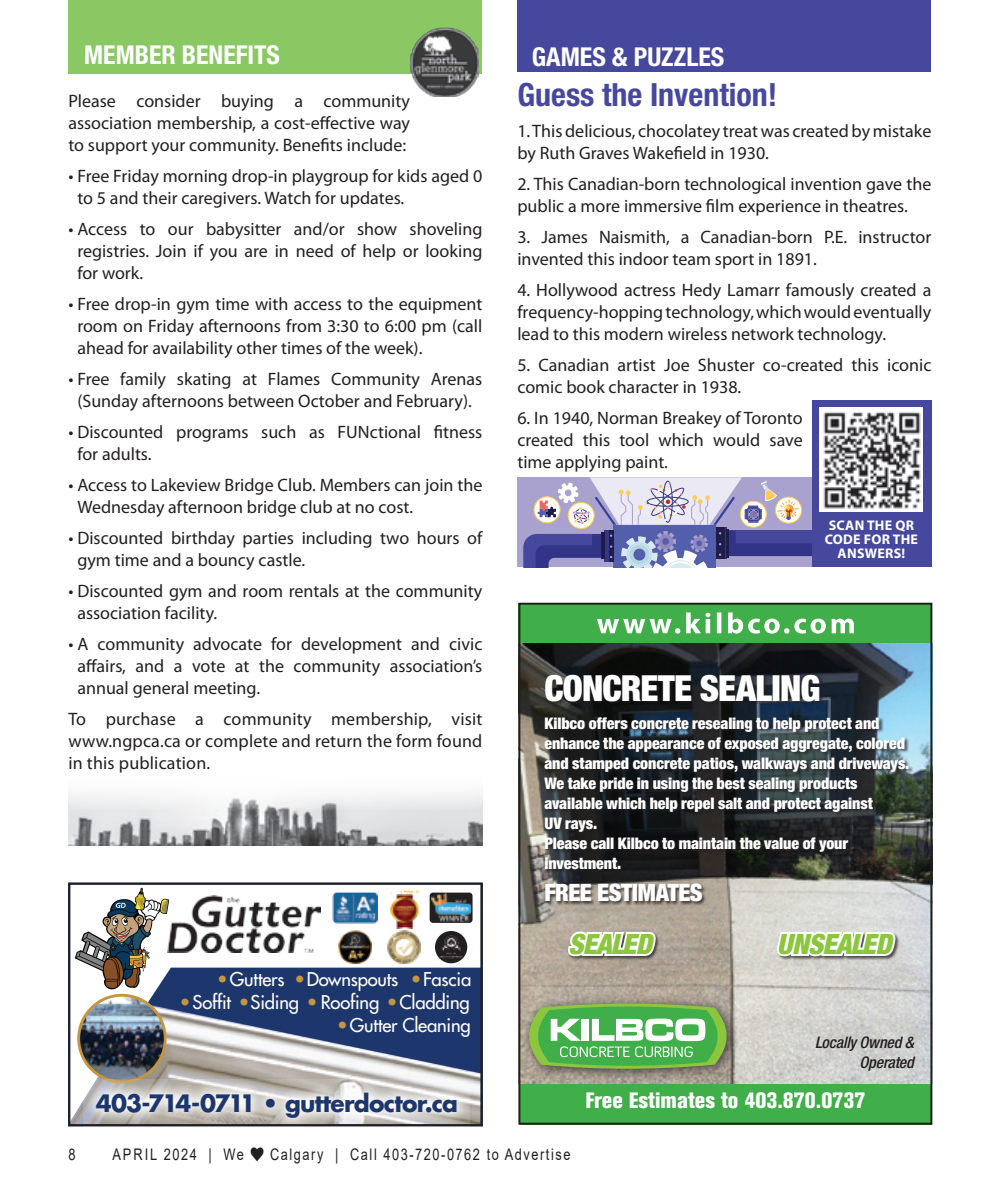
<style>
.page{position:relative;width:990px;height:1188px;background:#fff}
.page>*{position:absolute;margin:0;border:0;box-sizing:border-box;transform-origin:0 0}
.t1{font:900 condensed 36px "Helvetica Neue LT Std";letter-spacing:-.025em;color:#fff}
.In_Around_title{font:700 condensed 32px "Helvetica Neue LT Std";color:#46489d}
.t2{font:italic 900 condensed 28px "Helvetica Neue LT Std";letter-spacing:-.025em;color:#8bc63e}
.t3{font:700 condensed 26px "Helvetica Neue LT Std";color:#fff}
.t4{font:900 condensed 24px "Helvetica Neue LT Std";letter-spacing:-.02em;color:#fff}
.t5{font:700 23.4px "Futura";letter-spacing:-.03em;color:#1d376d}
.t6{font:22px "Akzidenz Grotesk BQ X Bd Cnd Alt";color:#fff}
.t7{font:18.6px "Futura";letter-spacing:-.01em;color:#fff}
.Body_text{font:18px/22px "Myriad Pro";color:#231f20}
.t8{font:900 condensed 16px/20px "Helvetica Neue LT Std";letter-spacing:-.005em;color:#fff}
.t9{font:16px "Arial";letter-spacing:.12em;color:#231f20;scale:.8 1}
.t10{font:italic 500 condensed 16px/20px "Helvetica Neue LT Std";letter-spacing:-.01em;color:#231f20;text-align:right}
.t11{font:16px "Arial";letter-spacing:.14em;color:#231f20;scale:.8 1}
.Library_subhead{font:700 14px/14px "Myriad Pro";letter-spacing:.02em;color:#fff;text-align:center}
.s1{color:#c6963f}
</style>
<div class="page">
<hr style="left:989px;top:0;width:1px;height:149px;background:#0099d1">
<div style="left:68px;top:0;width:414px;height:73px;background:#8ac864"></div>
<img style="left:410px;top:28px;width:69px;height:69px">
<img style="left:68px;top:793px;width:414px;height:53px">
<div style="left:518px;top:603px;width:414px;height:40px;background:#40ae49"></div>
<div style="left:520px;top:1084px;width:412px;height:41px;background:#40ae49"></div>
<img style="left:521px;top:643px;width:408px;height:441px">
<svg style="left:597px;top:612px;width:257px;height:22px"></svg>
<div style="left:518px;top:603px;width:414px;height:522px;border:2px solid #231f20"></div>
<div style="left:520px;top:995px;width:218px;height:87px;background:#231f20;opacity:.75"></div>
<svg style="left:525px;top:1002px;width:206px;height:68px;background:#7ab970"></svg>
<div style="left:544px;top:674px;width:369px;height:231px;background:#231f20;opacity:.75"></div>
<div style="left:568px;top:932px;width:92px;height:28px;background:#231f20;opacity:.75"></div>
<svg style="left:567px;top:916px;width:92px;height:43px"></svg>
<svg style="left:775px;top:823px;width:124px;height:260px;background:#b1b1ad"></svg>
<img style="left:169px;top:895px;width:152px;height:57px">
<div style="left:114px;top:968px;width:365px;height:36px;background:#1d376d"></div>
<img style="left:71px;top:1004px;width:408px;height:119px">
<svg style="left:75px;top:888px;width:94px;height:101px"></svg>
<img style="left:79px;top:995px;width:86px;height:87px;border-radius:43px">
<div style="left:77px;top:994px;width:90px;height:89px;border:3px solid #c6963f;border-radius:50%"></div>
<svg style="left:83px;top:1079px;width:387px;height:44px"></svg>
<img style="left:332px;top:892px;width:46px;height:32px">
<svg style="left:430px;top:893px;width:43px;height:30px"></svg>
<img style="left:432px;top:893px;width:38px;height:29px">
<img style="left:390px;top:894px;width:30px;height:34px">
<img style="left:390px;top:890px;width:28px;height:3px">
<img style="left:338px;top:930px;width:34px;height:33px">
<img style="left:388px;top:931px;width:32px;height:32px">
<div style="left:435px;top:931px;width:32px;height:32px;background:#231f20;border-radius:50%"></div>
<img style="left:439px;top:933px;width:25px;height:26px">
<div style="left:68px;top:883px;width:414px;height:243px;border:2px solid #231f20"></div>
<div style="left:517px;top:0;width:414px;height:72px;background:#46489d"></div>
<div style="left:517px;top:477px;width:295px;height:90px;background:#a9a2cf"></div>
<svg style="left:523px;top:477px;width:289px;height:90px"></svg>
<div style="left:812px;top:401px;width:119px;height:166px;background:#46489d"></div>
<img style="left:820px;top:408px;width:103px;height:104px">
<p class="t3" style="left:84px;top:39px;width:197px">MEMBER BENEFITS</p>
<p class="Body_text" style="left:68px;top:89px;width:343px;text-align:justify">Please consider buying a community association membership, a cost-effective way to support your community. Benefits include:</p>
<p class="Body_text" style="left:77px;top:164px;width:407px;text-indent:-9px">• Free Friday morning drop-in playgroup for kids aged 0 to 5 and their caregivers. Watch for updates.</p>
<p class="Body_text" style="left:77px;top:217px;width:407px;text-align:justify;text-indent:-9px">• Access to our babysitter and/or show shoveling registries. Join if you are in need of help or looking for work.</p>
<p class="Body_text" style="left:77px;top:292px;width:407px;text-align:justify;text-indent:-9px">• Free drop-in gym time with access to the equipment room on Friday afternoons from 3:30 to 6:00 pm (call ahead for availability other times of the week).</p>
<p class="Body_text" style="left:68px;top:367px;width:415px;text-align:center">• Free family skating at Flames Community Arenas (Sunday afternoons between October and February).</p>
<p class="Body_text" style="left:77px;top:420px;width:407px;text-indent:-9px">• Discounted programs such as FUNctional fitness for adults.</p>
<p class="Body_text" style="left:77px;top:473px;width:407px;text-indent:-9px">• Access to Lakeview Bridge Club. Members can join the<br>Wednesday afternoon bridge club at no cost.</p>
<p class="Body_text" style="left:77px;top:526px;width:406px;text-indent:-9px">• Discounted birthday parties including two hours of gym time and a bouncy castle.</p>
<p class="Body_text" style="left:77px;top:579px;width:406px;text-indent:-9px">• Discounted gym and room rentals at the community association facility.</p>
<p class="Body_text" style="left:77px;top:632px;width:407px;text-align:justify;text-indent:-9px">• A community advocate for development and civic affairs, and a vote at the community association’s annual general meeting.</p>
<p class="Body_text" style="left:68px;top:707px;width:416px;text-align:justify">To purchase a community membership, visit www.ngpca.ca or complete and return the form found in this publication.</p>
<p class="t7" style="left:217px;top:968px;width:256px"><span class="s1">•</span>Gutters <span class="s1">•</span>Downspouts <span class="s1">•</span>Fascia</p>
<p class="t7" style="left:180px;top:991px;width:292px"><span class="s1">•</span>Soffit <span class="s1">•</span>Siding <span class="s1">•</span> Roofing <span class="s1">•</span>Cladding</p>
<p class="t7" style="left:337px;top:1014px;width:135px"><span class="s1">•</span>Gutter Cleaning</p>
<p class="t5" style="left:96px;top:1087px;width:364px">403-714-0711 • gutterdoctor.ca</p>
<p class="t3" style="left:532px;top:41px;width:194px">GAMES &amp; PUZZLES</p>
<p class="In_Around_title" style="left:517px;top:75px;width:261px">Guess the Invention!</p>
<p class="Body_text" style="left:517px;top:119px;width:415px">1. This delicious, chocolatey treat was created by mistake by Ruth Graves Wakefield in 1930.</p>
<p class="Body_text" style="left:517px;top:172px;width:416px">2. This Canadian-born technological invention gave the public a more immersive film experience in theatres.</p>
<p class="Body_text" style="left:517px;top:225px;width:415px">3. James Naismith, a Canadian-born P.E. instructor invented this indoor team sport in 1891.</p>
<p class="Body_text" style="left:517px;top:278px;width:416px;text-align:justify">4. Hollywood actress Hedy Lamarr famously created a frequency-hopping technology, which would eventually lead to this modern wireless network technology.</p>
<p class="Body_text" style="left:517px;top:353px;width:416px">5. Canadian artist Joe Shuster co-created this iconic comic book character in 1938.</p>
<p class="Body_text" style="left:517px;top:406px;width:287px;text-align:justify">6. In 1940, Norman Breakey of Toronto created this tool which would save time applying paint.</p>
<p class="Library_subhead" style="left:825px;top:518px;width:95px">SCAN THE QR<br>CODE FOR THE<br>ANSWERS!</p>
<p class="t1" style="left:544px;top:666px;width:278px">CONCRETE SEALING</p>
<p class="t8" style="left:544px;top:713px;width:367px">Kilbco offers concrete resealing to help protect and enhance the appearance of exposed aggregate, colored and stamped concrete patios, walkways and driveways.<br>We take pride in using the best sealing products available which help repel salt and protect against<br>UV rays.<br>Please call Kilbco to maintain the value of your investment.</p>
<p class="t4" style="left:544px;top:878px;width:160px">FREE ESTIMATES</p>
<p class="t2" style="left:568px;top:927px;width:85px">SEALED</p>
<p class="t2" style="left:777px;top:927px;width:116px">UNSEALED</p>
<p class="t10" style="left:815px;top:1033px;width:100px">Locally Owned &amp;<br>Operated</p>
<p class="t6" style="left:585px;top:1088px;width:282px">Free Estimates to 403.870.0737</p>
<p class="t9" style="left:68px;top:1143px;width:10px">8</p>
<p class="t11" style="left:112px;top:1143px;width:166px">APRIL 2024 | We</p>
<p class="t9" style="left:270px;top:1143px;width:377px">Calgary | Call 403-720-0762 to Advertise</p>
</div>
